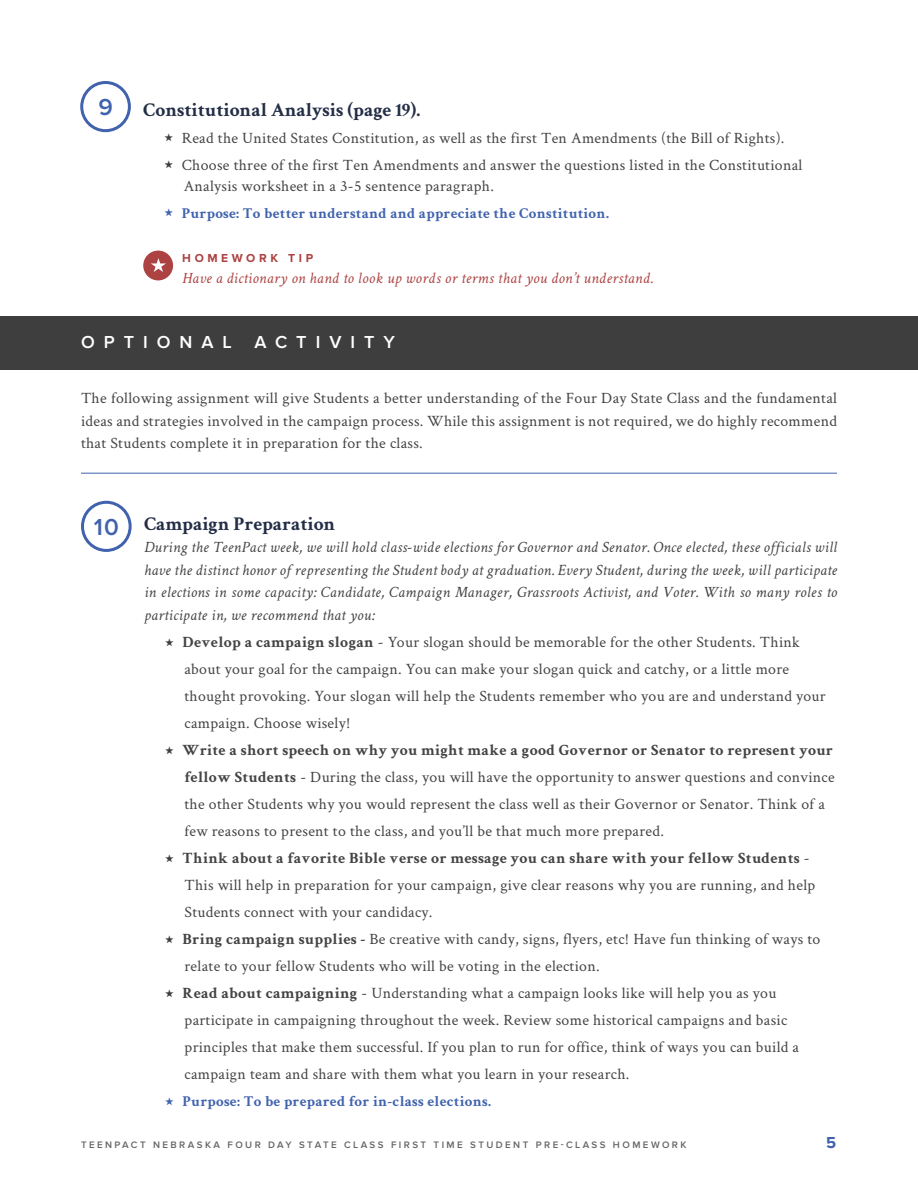
<style>
.page{position:relative;width:918px;height:1188px;background:#fff}
.page>*{position:absolute;margin:0;border:0;box-sizing:border-box;transform-origin:0 0}
.t1{font:600 24px "Proxima Nova";color:#4163ae}
.t2{font:700 19.5px "Crimson Text";color:#232e46}
.t3{font:600 18px "Proxima Nova";letter-spacing:.5em;color:#fff}
.t4{font:700 16.5px "Proxima Nova";color:#4163ae}
.t5{font:15.75px/27px "Crimson Text";letter-spacing:.02em;color:#434343}
.t6{font:italic 15.75px/22.5px "Crimson Text";letter-spacing:.02em;color:#434343;text-align:justify}
.t7{font:italic 15.75px "Crimson Text";letter-spacing:.02em;color:#ad4242}
.t8{font:700 15px "Crimson Text";letter-spacing:.02em;color:#4163ae}
.t9{font:700 12px "Proxima Nova";letter-spacing:.3em;color:#ad4242}
.t10{font:600 9.75px "Proxima Nova";letter-spacing:.25em;color:#656666}
.s1{font-weight:700}
</style>
<div class="page">
<svg style="left:80px;top:81px;width:51px;height:52px"></svg>
<div style="left:143px;top:251px;width:30px;height:29px;background:#ad4242;border-radius:50%"></div>
<svg style="left:151px;top:258px;width:15px;height:14px"></svg>
<hr style="left:81px;top:473px;width:756px;height:1px;background:#4163ae">
<div style="left:0;top:316px;width:918px;height:54px;background:#3e3e3f"></div>
<svg style="left:81px;top:500px;width:51px;height:52px"></svg>
<p class="t1" style="left:98px;top:93px;width:16px">9</p>
<p class="t2" style="left:143px;top:97px;width:279px">Constitutional Analysis (page 19).</p>
<p class="t5" style="left:182px;top:123px;width:604px">Read the United States Constitution, as well as the first Ten Amendments (the Bill of Rights).</p>
<p class="t5" style="left:182px;top:153px;width:622px;line-height:21px">Choose three of the first Ten Amendments and answer the questions listed in the Constitutional<br>Analysis worksheet in a 3-5 sentence paragraph.</p>
<p class="t8" style="left:182px;top:204px;width:429px">Purpose: To better understand and appreciate the Constitution.</p>
<p class="t9" style="left:182px;top:251px;width:132px">HOMEWORK TIP</p>
<p class="t7" style="left:182px;top:269px;width:472px">Have a dictionary on hand to look up words or terms that you don’t understand.</p>
<p class="t3" style="left:81px;top:331px;width:152px">OPTIONAL</p>
<p class="t3" style="left:255px;top:331px;width:142px">ACTIVITY</p>
<p class="t5" style="left:81px;top:386px;width:758px;line-height:22.5px;text-align:justify">The following assignment will give Students a better understanding of the Four Day State Class and the fundamental ideas and strategies involved in the campaign process. While this assignment is not required, we do highly recommend that Students complete it in preparation for the class.</p>
<p class="t1" style="left:94px;top:513px;width:26px">10</p>
<p class="t2" style="left:144px;top:512px;width:193px">Campaign Preparation</p>
<p class="t6" style="left:144px;top:536px;width:695px">During the TeenPact week, we will hold class-wide elections for Governor and Senator. Once elected, these officials will have the distinct honor of representing the Student body at graduation. Every Student, during the week, will participate in elections in some capacity: Candidate, Campaign Manager, Grassroots Activist, and Voter. With so many roles to participate in, we recommend that you:</p>
<p class="t5" style="left:183px;top:628px;width:645px"><span class="s1">Develop a campaign slogan</span> - Your slogan should be memorable for the other Students. Think about your goal for the campaign. You can make your slogan quick and catchy, or a little more thought provoking. Your slogan will help the Students remember who you are and understand your campaign. Choose wisely!</p>
<p class="t5" style="left:183px;top:736px;width:654px"><span class="s1">Write a short speech on why you might make a good Governor or Senator to represent your fellow Students</span> - During the class, you will have the opportunity to answer questions and convince the other Students why you would represent the class well as their Governor or Senator. Think of a few reasons to present to the class, and you’ll be that much more prepared.</p>
<p class="t5" style="left:183px;top:844px;width:634px"><span class="s1">Think about a favorite Bible verse or message you can share with your fellow Students</span> -<br>This will help in preparation for your campaign, give clear reasons why you are running, and help<br>Students connect with your candidacy.</p>
<p class="t5" style="left:183px;top:925px;width:639px"><span class="s1">Bring campaign supplies -</span> Be creative with candy, signs, flyers, etc! Have fun thinking of ways to relate to your fellow Students who will be voting in the election.</p>
<p class="t5" style="left:183px;top:979px;width:618px"><span class="s1">Read about campaigning</span> - Understanding what a campaign looks like will help you as you participate in campaigning throughout the week. Review some historical campaigns and basic principles that make them successful. If you plan to run for office, think of ways you can build a campaign team and share with them what you learn in your research.</p>
<p class="t8" style="left:183px;top:1092px;width:310px">Purpose: To be prepared for in-class elections.</p>
<p class="t10" style="left:81px;top:1139px;width:607px">TEENPACT NEBRASKA FOUR DAY STATE CLASS FIRST TIME STUDENT PRE-CLASS HOMEWORK</p>
<p class="t4" style="left:826px;top:1133px;width:12px">5</p>
</div>
